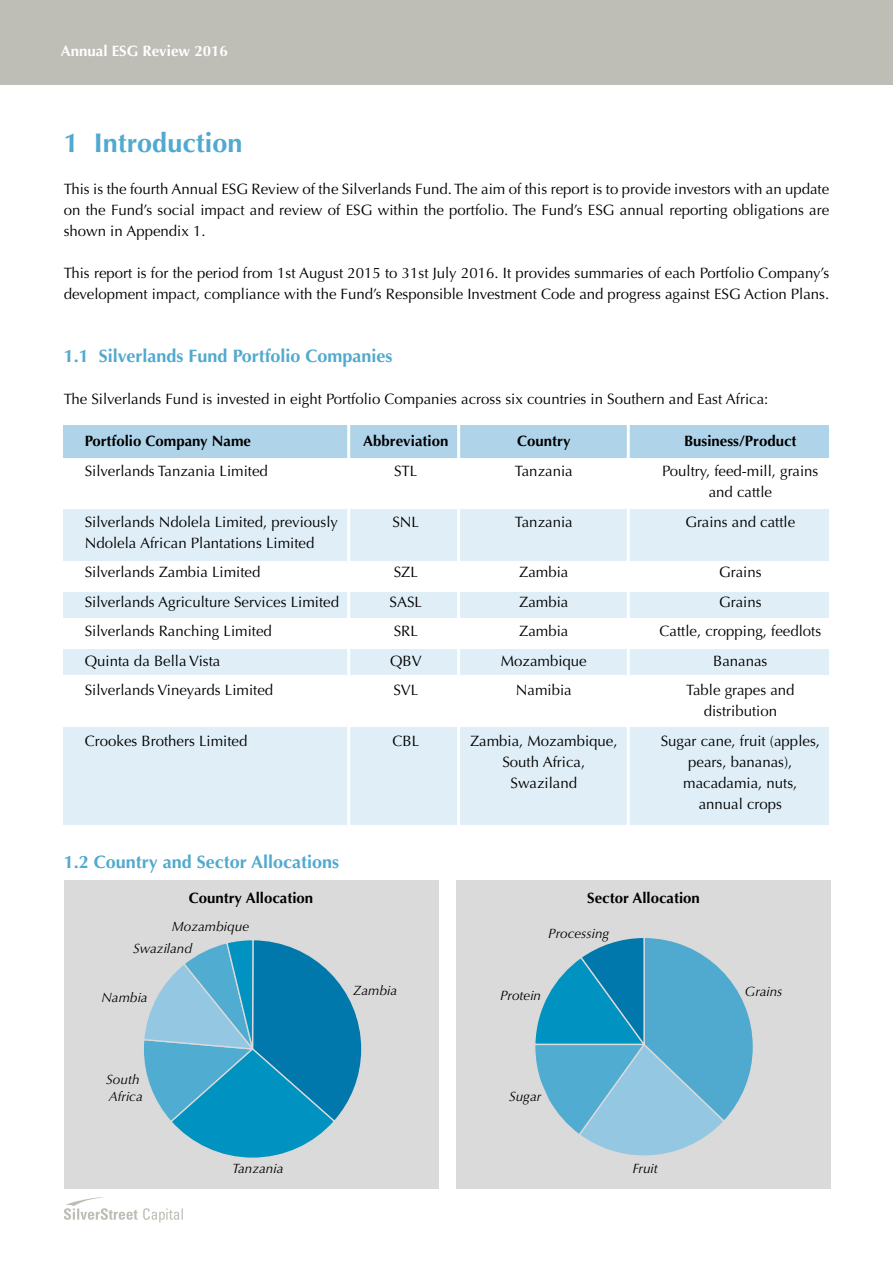
<style>
.page{position:relative;width:893px;height:1263px;background:#fff}
.page>*{position:absolute;margin:0;border:0;box-sizing:border-box;transform-origin:0 0}
.t1{font:700 27px "Optima";color:#50a9ce}
.t2{font:700 18px "Optima";color:#50a9ce}
.t3{font:15px/21px "Optima";color:#000;text-align:center}
.t4{font:700 15px "Optima";color:#000}
.t5{font:700 15px "Optima";color:#fff}
.t6{font:italic 13.5px/16.2px "Optima";color:#000}
</style>
<div class="page">
<div style="left:0;top:0;width:893px;height:85px;background:#bebdb6"></div>
<svg style="left:64px;top:1197px;width:119px;height:25px"></svg>
<div style="left:64px;top:425px;width:765px;height:33px;background:#afd3e8"></div>
<div style="left:64px;top:509px;width:765px;height:51px;background:#dfeef7"></div>
<div style="left:64px;top:592px;width:765px;height:26px;background:#dfeef7"></div>
<div style="left:64px;top:649px;width:765px;height:26px;background:#dfeef7"></div>
<div style="left:64px;top:727px;width:765px;height:98px;background:#dfeef7"></div>
<hr style="left:347px;top:416px;width:3px;height:416px;background:#fff">
<hr style="left:457px;top:419px;width:3px;height:417px;background:#fff">
<hr style="left:627px;top:419px;width:3px;height:417px;background:#fff">
<div style="left:456px;top:880px;width:375px;height:309px;background:#dadada"></div>
<svg style="left:535px;top:938px;width:218px;height:218px"></svg>
<div style="left:64px;top:880px;width:374px;height:309px;background:#dadada"></div>
<svg style="left:144px;top:940px;width:218px;height:218px"></svg>
<p class="t5" style="left:61px;top:43px;width:168px">Annual ESG Review 2016</p>
<h1 class="t1" style="left:64px;top:128px;width:180px">1 Introduction</h1>
<p class="t3" style="left:64px;top:179px;width:767px;text-align:justify">This is the fourth Annual ESG Review of the Silverlands Fund. The aim of this report is to provide investors with an update on the Fund’s social impact and review of ESG within the portfolio. The Fund’s ESG annual reporting obligations are shown in Appendix 1.</p>
<p class="t3" style="left:64px;top:263px;width:767px;text-align:left">This report is for the period from 1st August 2015 to 31st July 2016. It provides summaries of each Portfolio Company’s development impact, compliance with the Fund’s Responsible Investment Code and progress against ESG Action Plans.</p>
<p class="t2" style="left:64px;top:346px;width:330px">1.1 Silverlands Fund Portfolio Companies</p>
<p class="t3" style="left:64px;top:389px;width:706px">The Silverlands Fund is invested in eight Portfolio Companies across six countries in Southern and East Africa:</p>
<p class="t4" style="left:85px;top:433px;width:168px">Portfolio Company Name</p>
<p class="t4" style="left:363px;top:433px;width:87px">Abbreviation</p>
<p class="t4" style="left:517px;top:433px;width:55px">Country</p>
<p class="t4" style="left:684px;top:433px;width:114px">Business/Product</p>
<p class="t3" style="left:85px;top:461px;width:185px">Silverlands Tanzania Limited</p>
<p class="t3" style="left:394px;top:461px;width:25px">STL</p>
<p class="t3" style="left:515px;top:461px;width:59px">Tanzania</p>
<p class="t3" style="left:662px;top:461px;width:158px">Poultry, feed-mill, grains and cattle</p>
<p class="t3" style="left:85px;top:511px;width:255px">Silverlands Ndolela Limited, previously</p>
<p class="t3" style="left:392px;top:511px;width:28px">SNL</p>
<p class="t3" style="left:515px;top:511px;width:59px">Tanzania</p>
<p class="t3" style="left:685px;top:511px;width:111px">Grains and cattle</p>
<p class="t3" style="left:85px;top:528px;width:231px;line-height:29.5px;text-align:left">Ndolela African Plantations Limited<br>Silverlands Zambia Limited</p>
<p class="t3" style="left:394px;top:562px;width:26px">SZL</p>
<p class="t3" style="left:519px;top:562px;width:51px">Zambia</p>
<p class="t3" style="left:719px;top:562px;width:44px">Grains</p>
<p class="t3" style="left:85px;top:591px;width:256px">Silverlands Agriculture Services Limited</p>
<p class="t3" style="left:390px;top:591px;width:34px">SASL</p>
<p class="t3" style="left:519px;top:591px;width:51px">Zambia</p>
<p class="t3" style="left:719px;top:591px;width:44px">Grains</p>
<p class="t3" style="left:85px;top:621px;width:189px">Silverlands Ranching Limited</p>
<p class="t3" style="left:394px;top:621px;width:26px">SRL</p>
<p class="t3" style="left:519px;top:621px;width:51px">Zambia</p>
<p class="t3" style="left:659px;top:621px;width:163px">Cattle, cropping, feedlots</p>
<p class="t3" style="left:85px;top:650px;width:137px">Quinta da Bella Vista</p>
<p class="t3" style="left:390px;top:650px;width:33px">QBV</p>
<p class="t3" style="left:501px;top:650px;width:87px">Mozambique</p>
<p class="t3" style="left:713px;top:650px;width:56px">Bananas</p>
<p class="t3" style="left:85px;top:680px;width:190px">Silverlands Vineyards Limited</p>
<p class="t3" style="left:393px;top:680px;width:27px">SVL</p>
<p class="t3" style="left:516px;top:680px;width:57px">Namibia</p>
<p class="t3" style="left:686px;top:680px;width:110px">Table grapes and distribution</p>
<p class="t3" style="left:85px;top:730px;width:164px">Crookes Brothers Limited</p>
<p class="t3" style="left:392px;top:730px;width:28px">CBL</p>
<p class="t3" style="left:470px;top:730px;width:149px">Zambia, Mozambique,</p>
<p class="t3" style="left:661px;top:730px;width:161px">Sugar cane, fruit (apples,</p>
<p class="t3" style="left:502px;top:751px;width:84px">South Africa,</p>
<p class="t3" style="left:688px;top:751px;width:106px">pears, bananas),</p>
<p class="t3" style="left:511px;top:772px;width:68px">Swaziland</p>
<p class="t3" style="left:683px;top:772px;width:116px">macadamia, nuts, annual crops</p>
<p class="t2" style="left:64px;top:851px;width:277px">1.2 Country and Sector Allocations</p>
<p class="t4" style="left:189px;top:889px;width:126px">Country Allocation</p>
<p class="t6" style="left:172px;top:918px;width:79px">Mozambique</p>
<p class="t6" style="left:133px;top:940px;width:61px">Swaziland</p>
<p class="t6" style="left:101px;top:989px;width:48px">Nambia</p>
<p class="t6" style="left:353px;top:982px;width:45px">Zambia</p>
<p class="t6" style="left:106px;top:1072px;width:38px">South<br>Africa</p>
<p class="t6" style="left:232px;top:1160px;width:53px">Tanzania</p>
<p class="t4" style="left:587px;top:889px;width:114px">Sector Allocation</p>
<p class="t6" style="left:548px;top:925px;width:63px">Processing</p>
<p class="t6" style="left:500px;top:987px;width:43px">Protein</p>
<p class="t6" style="left:509px;top:1088px;width:34px">Sugar</p>
<p class="t6" style="left:632px;top:1160px;width:27px">Fruit</p>
<p class="t6" style="left:745px;top:984px;width:39px">Grains</p>
</div>
